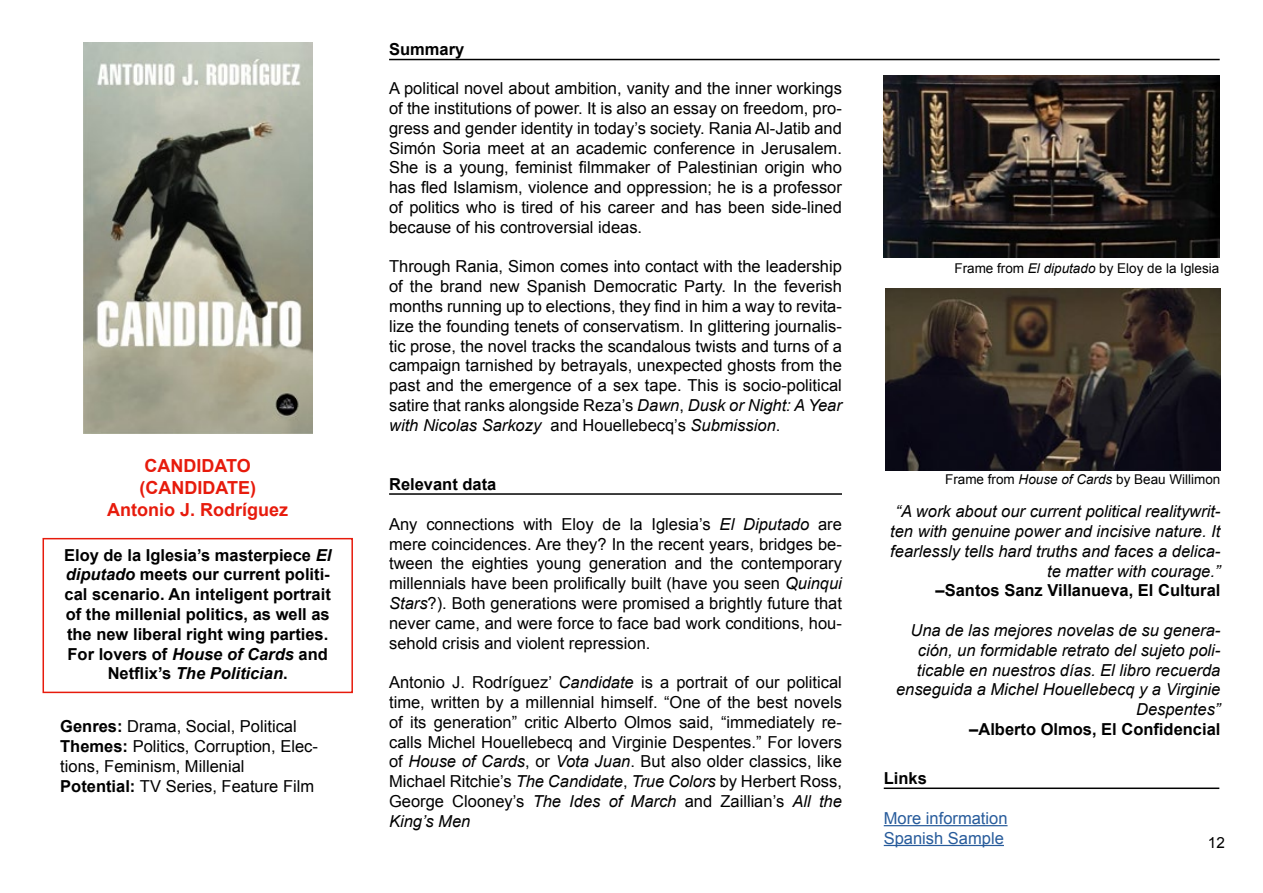
<style>
.page{position:relative;width:1263px;height:893px;background:#fff}
.page>*{position:absolute;margin:0;border:0;box-sizing:border-box;transform-origin:0 0}
.t1{font:700 18px/21.6px "Arial";color:#e71b0c;text-align:center}
.t2{font:16.5px/19.8px "Arial";color:#000;text-align:justify}
.t3{font:italic 16.5px/19.8px "Arial";color:#000;text-align:right}
.t4{font:700 16.5px/19.8px "Arial";color:#000;text-align:center}
.t5{font:16.5px/19.8px "Arial";color:#275b9b}
.t6{font:15.3px "Arial";color:#000}
.t7{font:13.5px "Arial";color:#000}
.s1{font-style:italic}
.s2{font-weight:700}
</style>
<div class="page">
<img style="left:83px;top:43px;width:229px;height:391px">
<hr style="left:389px;top:59px;width:831px;height:1px;background:#000">
<hr style="left:389px;top:493px;width:453px;height:2px;background:#000">
<div style="left:43px;top:538px;width:310px;height:155px;border:2px solid #e71b0c"></div>
<img style="left:884px;top:76px;width:335px;height:181px">
<img style="left:886px;top:289px;width:334px;height:181px">
<hr style="left:884px;top:825px;width:123px;height:1px;background:#275b9b">
<hr style="left:884px;top:845px;width:120px;height:1px;background:#275b9b">
<hr style="left:884px;top:787px;width:335px;height:2px;background:#000">
<p class="t1" style="left:107px;top:456px;width:183px">CANDIDATO (CANDIDATE)<br>Antonio J. Rodríguez</p>
<p class="t4" style="left:64px;top:545px;width:269px">Eloy de la Iglesia’s masterpiece <span class="s1">El diputado</span> meets our current politi&shy;cal scenario. An inteligent portrait of the millenial politics, as well as the new liberal right wing parties.<br>For lovers of <span class="s1">House of Cards</span> and Netflix’s <span class="s1">The Politician</span>.</p>
<p class="t2" style="left:60px;top:717px;width:259px;text-align:left"><span class="s2">Genres:</span> Drama, Social, Political <span class="s2">Themes:</span> Politics, Corruption, Elec&shy;tions, Feminism, Millenial <span class="s2">Potential:</span> TV Series, Feature Film</p>
<p class="t4" style="left:389px;top:39px;width:77px">Summary</p>
<p class="t2" style="left:389px;top:79px;width:454px">A political novel about ambition, vanity and the inner workings of the institutions of power. It is also an essay on freedom, pro&shy;gress and gender identity in today’s society. Rania Al-Jatib and Simón Soria meet at an academic conference in Jerusalem.<br>She is a young, feminist filmmaker of Palestinian origin who has fled Islamism, violence and oppression; he is a professor of politics who is tired of his career and has been side-lined because of his controversial ideas.</p>
<p class="t2" style="left:389px;top:257px;width:454px">Through Rania, Simon comes into contact with the leadership of the brand new Spanish Democratic Party. In the feverish months running up to elections, they find in him a way to revita&shy;lize the founding tenets of conservatism. In glittering journalis&shy;tic prose, the novel tracks the scandalous twists and turns of a campaign tarnished by betrayals, unexpected ghosts from the past and the emergence of a sex tape. This is socio-political satire that ranks alongside Reza’s <span class="s1">Dawn</span>, <span class="s1">Dusk or Night: A Year with Nicolas Sarkozy</span> and Houellebecq’s <span class="s1">Submission</span>.</p>
<p class="t4" style="left:389px;top:475px;width:109px">Relevant data</p>
<p class="t2" style="left:389px;top:514px;width:454px">Any connections with Eloy de la Iglesia’s <span class="s1">El Diputado</span> are mere coincidences. Are they? In the recent years, bridges be&shy;tween the eighties young generation and the contemporary millennials have been prolifically built (have you seen <span class="s1">Quinqui Stars</span>?). Both generations were promised a brightly future that never came, and were force to face bad work conditions, hou&shy;sehold crisis and violent repression.</p>
<p class="t2" style="left:389px;top:673px;width:454px">Antonio J. Rodríguez’ <span class="s1">Candidate</span> is a portrait of our political time, written by a millennial himself. “One of the best novels of its generation” critic Alberto Olmos said, “immediately re&shy;calls Michel Houellebecq and Virginie Despentes.” For lovers of <span class="s1">House of Cards</span>, or <span class="s1">Vota Juan</span>. But also older classics, like Michael Ritchie’s <span class="s1">The Candidate</span>, <span class="s1">True Colors</span> by Herbert Ross, George Clooney’s <span class="s1">The Ides of March</span> and Zaillian’s <span class="s1">All the King’s Men</span></p>
<p class="t7" style="left:954px;top:260px;width:266px">Frame from <span class="s1">El diputado</span> by Eloy de la Iglesia</p>
<p class="t7" style="left:945px;top:471px;width:277px">Frame from <span class="s1">House of Cards</span> by Beau Willimon</p>
<p class="t3" style="left:890px;top:502px;width:332px">“A work about our current political realitywrit&shy;ten with genuine power and incisive nature. It fearlessly tells hard truths and faces a delica&shy;te matter with courage.”</p>
<p class="t4" style="left:935px;top:581px;width:286px">–Santos Sanz Villanueva, El Cultural</p>
<p class="t3" style="left:896px;top:621px;width:326px">Una de las mejores novelas de su genera&shy;ción, un formidable retrato del sujeto poli&shy;ticable en nuestros días. El libro recuerda enseguida a Michel Houellebecq y a Virginie Despentes”</p>
<p class="t4" style="left:969px;top:720px;width:253px">–Alberto Olmos, El Confidencial</p>
<p class="t4" style="left:884px;top:769px;width:45px">Links</p>
<p class="t5" style="left:884px;top:808px;width:125px">More information<br>Spanish Sample</p>
<p class="t6" style="left:1208px;top:833px;width:19px">12</p>
</div>
